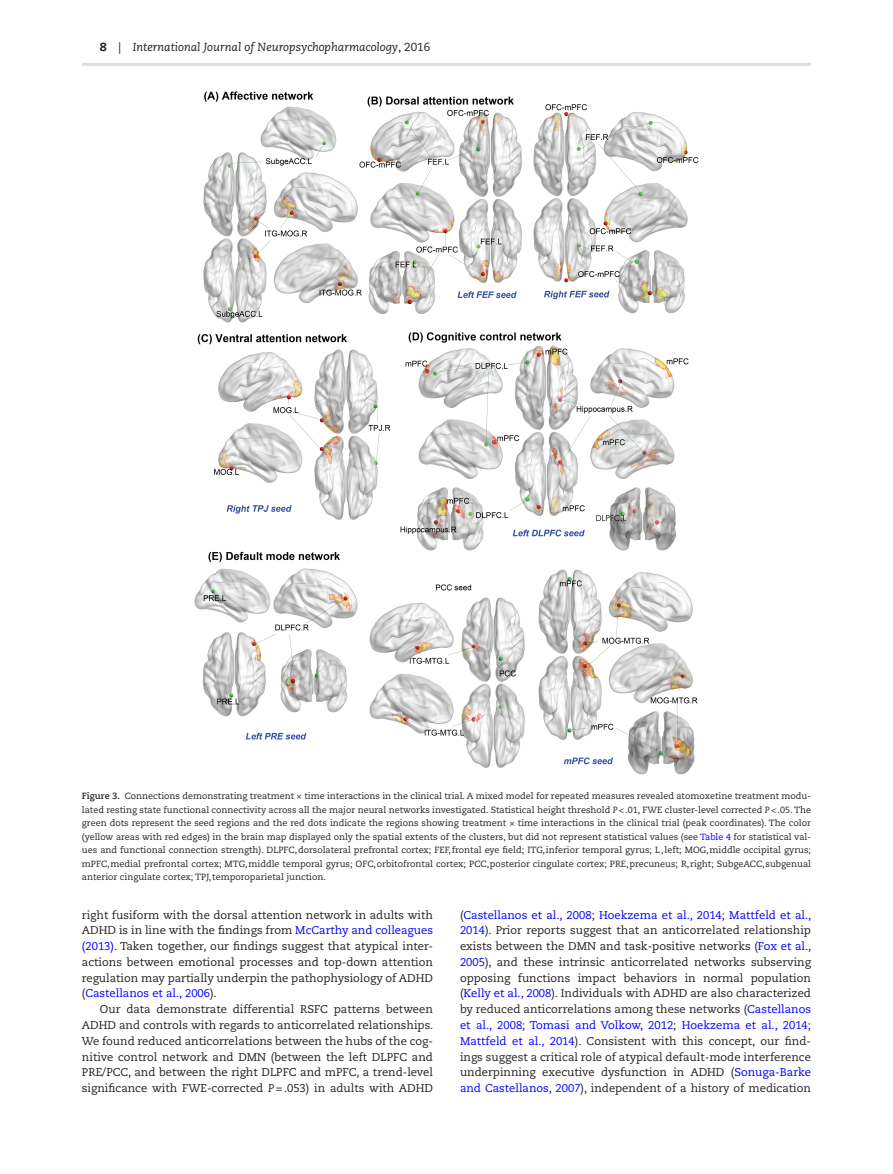
<style>
.page{position:relative;width:893px;height:1174px;background:#fff}
.page>*{position:absolute;margin:0;border:0;box-sizing:border-box;transform-origin:0 0}
.t1{font:italic 11.7px "Caecilia LT Std";color:#231f20}
.t2{font:11.25px/15.8px "Caecilia LT Std";color:#231f20;text-align:justify}
.t3{font:9px/13.5px "Caecilia LT Std";color:#231f20;text-align:justify}
.s1{font-weight:800;font-style:normal}
.s2{font-style:normal}
.s3{font-weight:700}
.s4{font-style:italic}
.s5{color:#00f}
</style>
<div class="page">
<hr style="left:82px;top:63px;width:729px;height:3px;background:#dcdddf">
<img style="left:194px;top:91px;width:504px;height:684px">
<p class="t1" style="left:100px;top:40px;width:332px"><span class="s1">8</span> <span class="s2">|</span> International Journal of Neuropsychopharmacology<span class="s2">, 2016</span></p>
<p class="t3" style="left:82px;top:789px;width:731px"><span class="s3">Figure 3.</span> Connections demonstrating treatment × time interactions in the clinical trial. A mixed model for repeated measures revealed atomoxetine treatment modu&shy;lated resting state functional connectivity across all the major neural networks investigated. Statistical height threshold <span class="s4">P&lt;</span>.01, FWE cluster-level corrected <span class="s4">P&lt;</span>.05. The green dots represent the seed regions and the red dots indicate the regions showing treatment × time interactions in the clinical trial (peak coordinates). The color (yellow areas with red edges) in the brain map displayed only the spatial extents of the clusters, but did not represent statistical values (see <span class="s5">Table 4</span> for statistical val&shy;ues and functional connection strength). DLPFC,dorsolateral prefrontal cortex; FEF,frontal eye field; ITG,inferior temporal gyrus; L,left; MOG,middle occipital gyrus; mPFC,medial prefrontal cortex; MTG,middle temporal gyrus; OFC,orbitofrontal cortex; PCC,posterior cingulate cortex; PRE,precuneus; R,right; SubgeACC,subgenual anterior cingulate cortex; TPJ,temporoparietal junction.</p>
<p class="t2" style="left:82px;top:907px;width:353px">right fusiform with the dorsal attention network in adults with ADHD is in line with the findings from <span class="s5">McCarthy and colleagues (2013)</span>. Taken together, our findings suggest that atypical inter&shy;actions between emotional processes and top-down attention regulation may partially underpin the pathophysiology of ADHD (<span class="s5">Castellanos et al., 2006</span>).</p>
<p class="t2" style="left:82px;top:1001px;width:353px;text-indent:18px">Our data demonstrate differential RSFC patterns between ADHD and controls with regards to anticorrelated relationships.<br>We found reduced anticorrelations between the hubs of the cog&shy;nitive control network and DMN (between the left DLPFC and PRE/PCC, and between the right DLPFC and mPFC, a trend-level significance with FWE-corrected <span class="s4">P</span>=.053) in adults with ADHD</p>
<p class="t2" style="left:460px;top:907px;width:353px">(<span class="s5">Castellanos et al., 2008</span>; <span class="s5">Hoekzema et al., 2014</span>; <span class="s5">Mattfeld et al., 2014</span>). Prior reports suggest that an anticorrelated relationship exists between the DMN and task-positive networks (<span class="s5">Fox et al., 2005</span>), and these intrinsic anticorrelated networks subserving opposing functions impact behaviors in normal population (<span class="s5">Kelly et al., 2008</span>). Individuals with ADHD are also characterized by reduced anticorrelations among these networks (<span class="s5">Castellanos et al., 2008</span>; <span class="s5">Tomasi and Volkow, 2012</span>; <span class="s5">Hoekzema et al., 2014</span>; <span class="s5">Mattfeld et al., 2014</span>). Consistent with this concept, our find&shy;ings suggest a critical role of atypical default-mode interference underpinning executive dysfunction in ADHD (<span class="s5">Sonuga-Barke and Castellanos, 2007</span>), independent of a history of medication</p>
</div>
